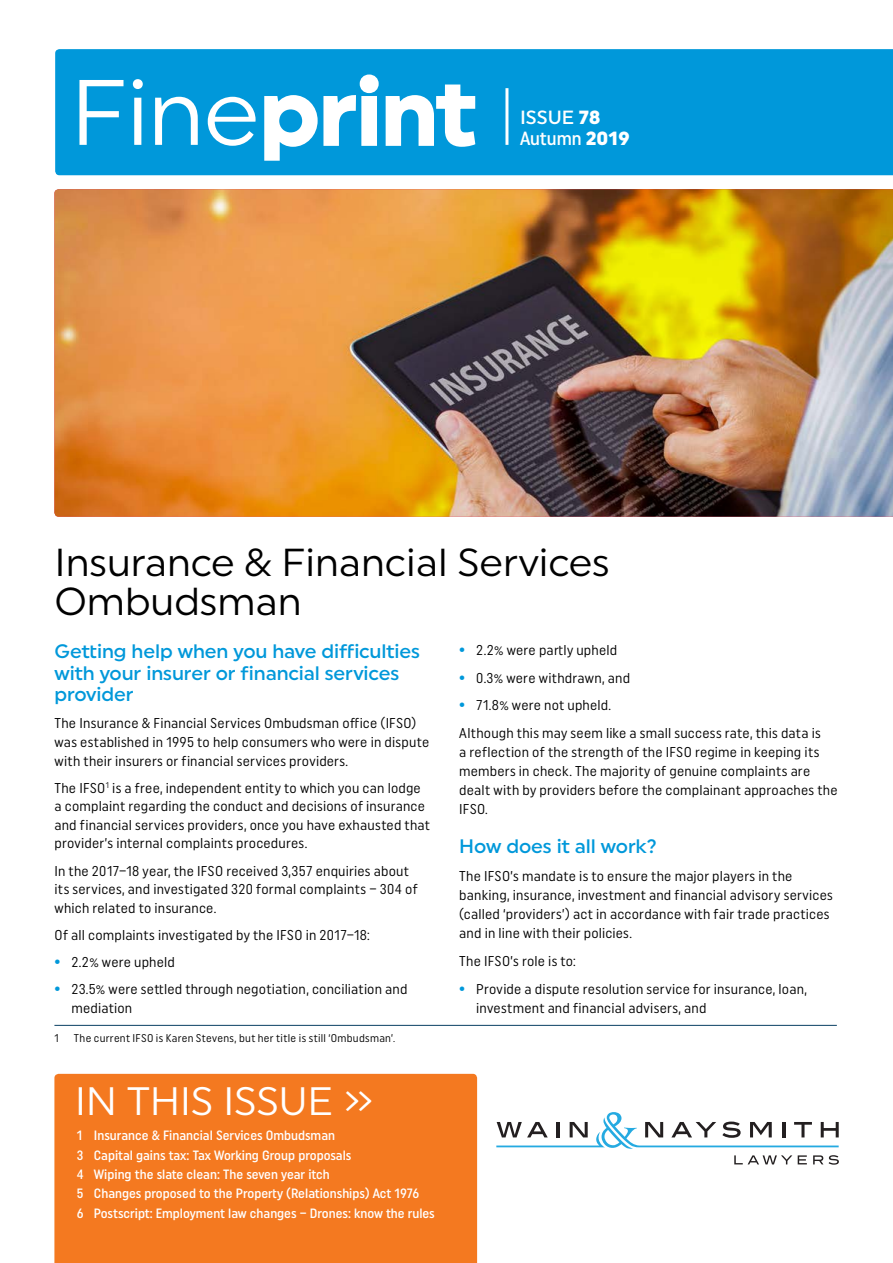
<style>
.page{position:relative;width:893px;height:1263px;background:#fff}
.page>*{position:absolute;margin:0;border:0;box-sizing:border-box;transform-origin:0 0}
.t1{font:700 92.7px "Uniform";letter-spacing:-.01em;color:#fff}
.t2{font:39.6px "Uniform";letter-spacing:-.01em;color:#fff}
.t3{font:39px/39.6px "Uniform";color:#000}
.t4{font:500 19.5px/21.6px "Uniform";letter-spacing:-.005em;color:#0098da}
.t5{font:500 19.05px "Uniform Condensed";color:#fff}
.t6{font:500 19.05px "Uniform";color:#fff}
.t7{font:14.25px/18.6px "Uniform Condensed";letter-spacing:.015em;color:#000}
.t8{font:500 13.5px/19.2px "Uniform Condensed";color:#fff}
.t9{font:11.25px "Uniform Condensed";letter-spacing:.025em;color:#000}
.s1{font-weight:400}
.s2{font-weight:900}
.s3{font-family:"Uniform";font-weight:900}
.s4{font-family:"Uniform";font-weight:700;font-size:15px;color:#0098da}
</style>
<div class="page">
<img style="left:54px;top:189px;width:839px;height:328px">
<div style="left:54px;top:1074px;width:423px;height:189px;background:#f47920"></div>
<hr style="left:54px;top:1025px;width:783px;height:1px;background:#093f63">
<div style="left:55px;top:49px;width:838px;height:126px;background:#0098da"></div>
<svg style="left:263px;top:73px;width:213px;height:99px;background:#1ba2dd"></svg>
<hr style="left:505px;top:88px;width:3px;height:57px;background:#fff">
<svg style="left:496px;top:1112px;width:343px;height:37px"></svg>
<svg style="left:734px;top:1155px;width:58px;height:9px"></svg>
<svg style="left:798px;top:1155px;width:9px;height:9px"></svg>
<svg style="left:813px;top:1155px;width:10px;height:9px"></svg>
<svg style="left:829px;top:1155px;width:10px;height:10px"></svg>
<h1 class="t1" style="left:70px;top:57px;width:408px"><span class="s1">Fine</span>print</h1>
<h3 class="t6" style="left:520px;top:106px;width:82px">ISSUE <span class="s2">78</span></h3>
<h3 class="t5" style="left:520px;top:127px;width:111px">Autumn <span class="s3">2019</span></h3>
<h3 class="t3" style="left:54px;top:541px;width:557px">Insurance &amp; Financial Services<br>Ombudsman</h3>
<h3 class="t4" style="left:54px;top:640px;width:367px">Getting help when you have difficulties with your insurer or financial services provider</h3>
<p class="t7" style="left:54px;top:714px;width:376px">The Insurance &amp; Financial Services Ombudsman office (IFSO) was established in 1995 to help consumers who were in dispute with their insurers or financial services providers.</p>
<p class="t7" style="left:54px;top:778px;width:377px">The IFSO<sup>1</sup> is a free, independent entity to which you can lodge a complaint regarding the conduct and decisions of insurance and financial services providers, once you have exhausted that provider’s internal complaints procedures.</p>
<p class="t7" style="left:54px;top:861px;width:365px">In the 2017–18 year, the IFSO received 3,357 enquiries about its services, and investigated 320 formal complaints – 304 of which related to insurance.</p>
<p class="t7" style="left:54px;top:925px;width:317px">Of all complaints investigated by the IFSO in 2017–18:</p>
<p class="t7" style="left:54px;top:952px;width:122px"><span class="s4">•</span> 2.2% were upheld</p>
<p class="t7" style="left:71px;top:979px;width:338px;text-indent:-17px"><span class="s4">•</span> 23.5% were settled through negotiation, conciliation and mediation</p>
<p class="t9" style="left:54px;top:1031px;width:6px">1</p>
<p class="t9" style="left:74px;top:1031px;width:323px">The current IFSO is Karen Stevens, but her title is still ‘Ombudsman’.</p>
<h2 class="t2" style="left:75px;top:1077px;width:300px">IN THIS ISSUE »</h2>
<p class="t8" style="left:77px;top:1126px;width:359px">1 Insurance &amp; Financial Services Ombudsman<br>3 Capital gains tax: Tax Working Group proposals<br>4 Wiping the slate clean: The seven year itch<br>5 Changes proposed to the Property (Relationships) Act 1976<br>6 Postscript: Employment law changes – Drones: know the rules</p>
<p class="t7" style="left:459px;top:640px;width:159px"><span class="s4">•</span> 2.2% were partly upheld</p>
<p class="t7" style="left:459px;top:668px;width:172px"><span class="s4">•</span> 0.3% were withdrawn, and</p>
<p class="t7" style="left:459px;top:691px;width:363px;line-height:27.6px"><span class="s4">•</span> 71.8% were not upheld.<br>Although this may seem like a small success rate, this data is</p>
<p class="t7" style="left:459px;top:742px;width:380px;line-height:19px">a reflection of the strength of the IFSO regime in keeping its members in check. The majority of genuine complaints are dealt with by providers before the complainant approaches the IFSO.</p>
<h3 class="t4" style="left:459px;top:835px;width:199px">How does it all work?</h3>
<p class="t7" style="left:459px;top:866px;width:375px;line-height:19px">The IFSO’s mandate is to ensure the major players in the banking, insurance, investment and financial advisory services (called ‘providers’) act in accordance with fair trade practices and in line with their policies.</p>
<p class="t7" style="left:459px;top:951px;width:118px">The IFSO’s role is to:</p>
<p class="t7" style="left:476px;top:979px;width:332px;line-height:19px;text-indent:-17px"><span class="s4">•</span> Provide a dispute resolution service for insurance, loan, investment and financial advisers, and</p>
</div>
